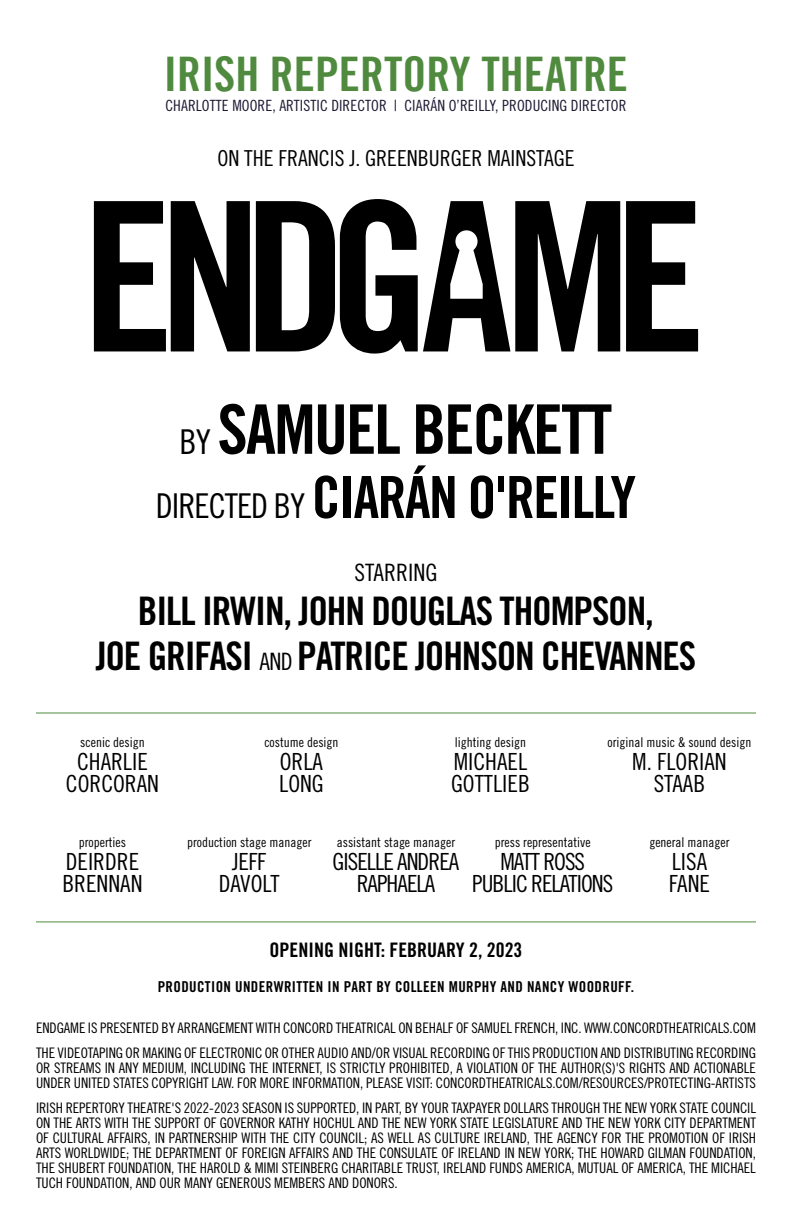
<style>
.page{position:relative;width:792px;height:1224px;background:#fff}
.page>*{position:absolute;margin:0;border:0;box-sizing:border-box;transform-origin:0 0}
.t1{font:68.4px "Trade Gothic LT Std Bd Cn 20";letter-spacing:-.03em;color:#000}
.t2{font:58.2px "Trade Gothic LT Std Bd Cn 20";letter-spacing:-.03em;color:#000}
.t3{font:47.8px "Trade Gothic LT Bold Cond Twenty";color:#4f8a3f}
.t4{font:39.4px/44.4px "Trade Gothic LT Std Bd Cn 20";letter-spacing:-.03em;color:#000;text-align:center}
.t5{font:24px "Trade Gothic LT Std Cn 18";color:#000}
.t6{font:23.6px/22.2px "Trade Gothic LT Std Cn 18";color:#000}
.t7{font:23.6px/22.2px "Trade Gothic LT Std Cn 18";letter-spacing:-.04em;color:#000;text-align:center}
.t8{font:23.6px/22.2px "Trade Gothic LT Std Cn 18";letter-spacing:-.02em;color:#000;text-align:center}
.t9{font:22px "Trade Gothic LT Std Cn 18";color:#000}
.t10{font:20px "Trade Gothic LT Std Bd Cn 20";color:#000}
.t11{font:15.4px "Trade Gothic LT Std Cn 18";letter-spacing:.005em;color:#1d1933}
.t12{font:15px "Trade Gothic LT Std Bd Cn 20";letter-spacing:.025em;color:#000}
.t13{font:14.4px/15px "Trade Gothic LT Std Cn 18";letter-spacing:-.005em;color:#000}
.t14{font:13.6px "Trade Gothic LT Std Cn 18";color:#000}
.s1{font-family:"Trade Gothic LT Std Cn 18";font-size:34.2px}
.s2{font-family:"Trade Gothic LT Std Cn 18";font-size:24px}
</style>
<div class="page">
<hr style="left:36px;top:712px;width:720px;height:1px;background:#4f8a3f">
<hr style="left:36px;top:921px;width:720px;height:1px;background:#4f8a3f">
<svg style="left:94px;top:201px;width:156px;height:150px"></svg>
<svg style="left:626px;top:201px;width:72px;height:150px"></svg>
<svg style="left:256px;top:199px;width:364px;height:155px"></svg>
<h3 class="t3" style="left:164px;top:45px;width:466px">IRISH REPERTORY THEATRE</h3>
<p class="t11" style="left:166px;top:97px;width:462px">CHARLOTTE MOORE, ARTISTIC DIRECTOR | CIARÁN O’REILLY, PRODUCING DIRECTOR</p>
<h3 class="t9" style="left:217px;top:145px;width:359px">ON THE FRANCIS J. GREENBURGER MAINSTAGE</h3>
<h1 class="t1" style="left:180px;top:388px;width:434px"><span class="s1">BY</span> SAMUEL BECKETT</h1>
<h2 class="t2" style="left:156px;top:462px;width:482px"><span class="s1">DIRECTED BY</span> CIARÁN O'REILLY</h2>
<h3 class="t5" style="left:355px;top:558px;width:84px">STARRING</h3>
<h3 class="t4" style="left:96px;top:589px;width:602px">BILL IRWIN, JOHN DOUGLAS THOMPSON,<br>JOE GRIFASI <span class="s2">AND</span> PATRICE JOHNSON CHEVANNES</h3>
<p class="t14" style="left:80px;top:734px;width:66px">scenic design</p>
<h3 class="t6" style="left:66px;top:750px;width:95px;text-align:center">CHARLIE<br>CORCORAN</h3>
<p class="t14" style="left:79px;top:834px;width:49px">properties</p>
<h3 class="t6" style="left:62px;top:850px;width:82px">DEIRDRE<br>BRENNAN</h3>
<p class="t14" style="left:264px;top:734px;width:76px">costume design</p>
<h3 class="t6" style="left:279px;top:750px;width:46px">ORLA<br>LONG</h3>
<p class="t14" style="left:455px;top:734px;width:73px">lighting design</p>
<h3 class="t6" style="left:451px;top:750px;width:80px">MICHAEL<br>GOTTLIEB</h3>
<p class="t14" style="left:608px;top:734px;width:145px">original music &amp; sound design</p>
<h3 class="t6" style="left:632px;top:750px;width:96px;text-align:center">M. FLORIAN<br>STAAB</h3>
<p class="t14" style="left:187px;top:834px;width:126px">production stage manager</p>
<h3 class="t8" style="left:219px;top:850px;width:62px">JEFF<br>DAVOLT</h3>
<p class="t14" style="left:337px;top:834px;width:120px">assistant stage manager</p>
<h3 class="t7" style="left:333px;top:850px;width:128px">GISELLE ANDREA<br>RAPHAELA</h3>
<p class="t14" style="left:495px;top:834px;width:97px">press representative</p>
<h3 class="t7" style="left:472px;top:850px;width:143px">MATT ROSS<br>PUBLIC RELATIONS</h3>
<h3 class="t10" style="left:270px;top:938px;width:254px">OPENING NIGHT: FEBRUARY 2, 2023</h3>
<p class="t14" style="left:649px;top:834px;width:82px">general manager</p>
<h3 class="t6" style="left:669px;top:850px;width:43px">LISA<br>FANE</h3>
<p class="t12" style="left:158px;top:978px;width:478px">PRODUCTION UNDERWRITTEN IN PART BY COLLEEN MURPHY AND NANCY WOODRUFF.</p>
<p class="t13" style="left:36px;top:1015px;width:722px;line-height:25px">ENDGAME IS PRESENTED BY ARRANGEMENT WITH CONCORD THEATRICAL ON BEHALF OF SAMUEL FRENCH, INC. WWW.CONCORDTHEATRICALS.COM<br>THE VIDEOTAPING OR MAKING OF ELECTRONIC OR OTHER AUDIO AND/OR VISUAL RECORDING OF THIS PRODUCTION AND DISTRIBUTING RECORDING</p>
<p class="t13" style="left:36px;top:1060px;width:722px">OR STREAMS IN ANY MEDIUM, INCLUDING THE INTERNET, IS STRICTLY PROHIBITED, A VIOLATION OF THE AUTHOR(S)'S RIGHTS AND ACTIONABLE<br>UNDER UNITED STATES COPYRIGHT LAW. FOR MORE INFORMATION, PLEASE VISIT: CONCORDTHEATRICALS.COM/RESOURCES/PROTECTING-ARTISTS</p>
<p class="t13" style="left:36px;top:1100px;width:721px;text-align:justify">IRISH REPERTORY THEATRE'S 2022-2023 SEASON IS SUPPORTED, IN PART, BY YOUR TAXPAYER DOLLARS THROUGH THE NEW YORK STATE COUNCIL ON THE ARTS WITH THE SUPPORT OF GOVERNOR KATHY HOCHUL AND THE NEW YORK STATE LEGISLATURE AND THE NEW YORK CITY DEPARTMENT OF CULTURAL AFFAIRS, IN PARTNERSHIP WITH THE CITY COUNCIL; AS WELL AS CULTURE IRELAND, THE AGENCY FOR THE PROMOTION OF IRISH ARTS WORLDWIDE; THE DEPARTMENT OF FOREIGN AFFAIRS AND THE CONSULATE OF IRELAND IN NEW YORK; THE HOWARD GILMAN FOUNDATION, THE SHUBERT FOUNDATION, THE HAROLD &amp; MIMI STEINBERG CHARITABLE TRUST, IRELAND FUNDS AMERICA, MUTUAL OF AMERICA, THE MICHAEL TUCH FOUNDATION, AND OUR MANY GENEROUS MEMBERS AND DONORS.</p>
</div>
